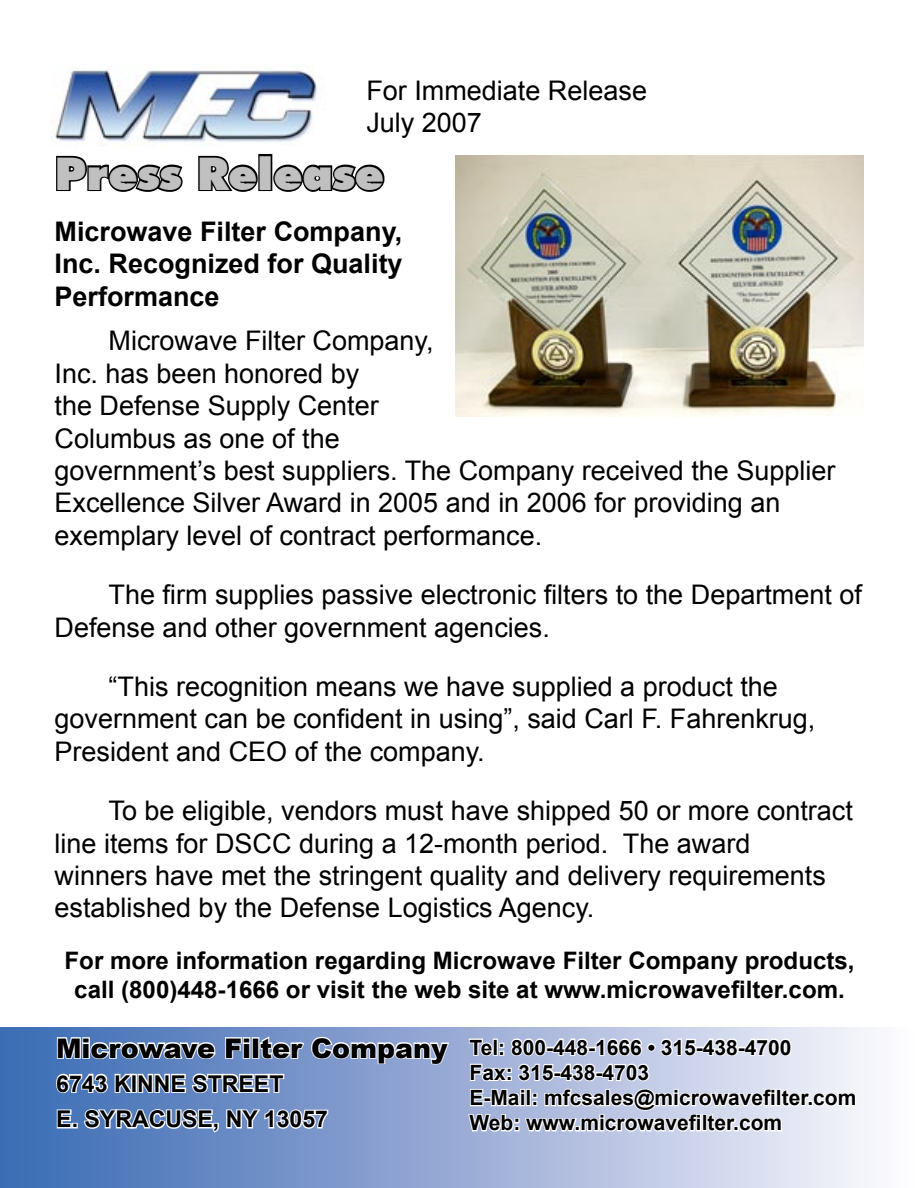
<style>
.page{position:relative;width:918px;height:1188px;background:#fff}
.page>*{position:absolute;margin:0;border:0;box-sizing:border-box;transform-origin:0 0}
.t1{font:900 45px "Futura BT";color:#c0c0c0}
.t2{font:27px/32.4px "Arial";color:#000}
.t3{font:700 27px/32.4px "Arial";color:#000}
.t4{font:900 27px "Arial";color:#000}
.t5{font:700 24.15px "Arial";color:#000}
.t6{font:700 23.1px "Arial";color:#000}
.t7{font:700 21px "Arial";color:#000}
</style>
<div class="page">
<div style="left:1px;top:1027px;width:917px;height:161px;background:linear-gradient(to right,#3766b1,#fef9fd)"></div>
<svg style="left:54px;top:1072px;width:232px;height:23px"></svg>
<svg style="left:56px;top:1107px;width:274px;height:27px"></svg>
<svg style="left:56px;top:1027px;width:162px;height:34px"></svg>
<svg style="left:224px;top:1036px;width:27px;height:24px"></svg>
<div style="left:252px;top:1037px;width:7px;height:22px;border:2px solid #fff"></div>
<svg style="left:259px;top:1035px;width:192px;height:31px"></svg>
<svg style="left:467px;top:1037px;width:390px;height:99px"></svg>
<img style="left:55px;top:67px;width:263px;height:78px">
<svg style="left:56px;top:155px;width:127px;height:37px"></svg>
<svg style="left:198px;top:155px;width:60px;height:37px"></svg>
<div style="left:258px;top:154px;width:14px;height:37px;border:3px solid #000"></div>
<svg style="left:271px;top:162px;width:114px;height:30px"></svg>
<img style="left:455px;top:155px;width:409px;height:262px">
<p class="t2" style="left:366px;top:75px;width:282px">For Immediate Release</p>
<p class="t2" style="left:366px;top:107px;width:117px">July 2007</p>
<p class="t1" style="left:55px;top:146px;width:331px">Press Release</p>
<p class="t3" style="left:55px;top:216px;width:350px">Microwave Filter Company,<br>Inc. Recognized for Quality</p>
<p class="t3" style="left:55px;top:281px;width:167px">Performance</p>
<p class="t2" style="left:55px;top:325px;width:381px;text-indent:54px">Microwave Filter Company,<br>Inc. has been honored by</p>
<p class="t2" style="left:55px;top:390px;width:782px">the Defense Supply Center<br>Columbus as one of the<br>government’s best suppliers. The Company received the Supplier Excellence Silver Award in 2005 and in 2006 for providing an exemplary level of contract performance.</p>
<p class="t2" style="left:55px;top:579px;width:809px;text-indent:54px">The firm supplies passive electronic filters to the Department of<br>Defense and other government agencies.</p>
<p class="t2" style="left:55px;top:671px;width:762px;text-indent:54px">“This recognition means we have supplied a product the government can be confident in using”, said Carl F. Fahrenkrug,<br>President and CEO of the company.</p>
<p class="t2" style="left:55px;top:795px;width:800px;text-indent:54px">To be eligible, vendors must have shipped 50 or more contract line items for DSCC during a 12-month period. The award<br>winners have met the stringent quality and delivery requirements established by the Defense Logistics Agency.</p>
<p class="t5" style="left:65px;top:945px;width:792px">For more information regarding Microwave Filter Company products,</p>
<p class="t5" style="left:74px;top:974px;width:772px">call (800)448-1666 or visit the web site at www.microwavefilter.com.</p>
<p class="t4" style="left:56px;top:1028px;width:393px">Microwave Filter Company</p>
<p class="t7" style="left:470px;top:1033px;width:324px">Tel: 800-448-1666 • 315-438-4700</p>
<p class="t7" style="left:470px;top:1059px;width:181px">Fax: 315-438-4703</p>
<p class="t7" style="left:470px;top:1084px;width:388px">E-Mail: mfcsales@microwavefilter.com</p>
<p class="t7" style="left:470px;top:1109px;width:314px">Web: www.microwavefilter.com</p>
<p class="t6" style="left:56px;top:1068px;width:229px">6743 KINNE STREET</p>
<p class="t6" style="left:56px;top:1104px;width:273px">E. SYRACUSE, NY 13057</p>
</div>
